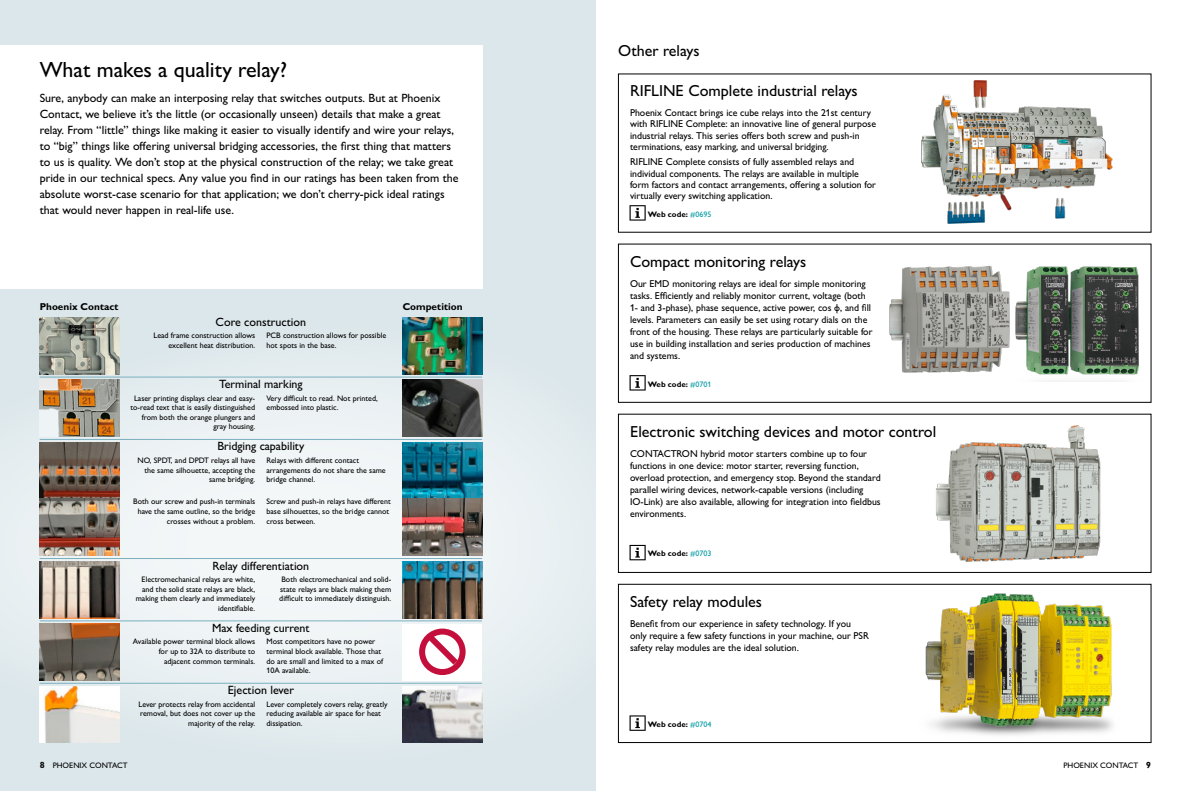
<style>
.page{position:relative;width:1191px;height:791px;background:#fff}
.page>*{position:absolute;margin:0;border:0;box-sizing:border-box;transform-origin:0 0}
.t1{font:22px "Px C Gill Alt One";color:#000}
.t2{font:16px "Px C Gill Alt One";color:#000}
.t3{font:12px/16px "Px C Gill Alt One";color:#000}
.t4{font:10px/12px "Px C Gill Alt One";color:#000}
.t5{font:700 10px "Px C Gill Alt One";color:#000}
.t6{font:8px/9.6px "Px C Gill Alt One";color:#000;text-align:right}
.t7{font:700 8px "Px C Gill Alt One";color:#000}
.s1{font-weight:400;color:#0099a1}
.s2{font-weight:700;font-size:9px}
</style>
<div class="page">
<div style="left:0;top:0;width:595px;height:791px;background:#dce7eb"></div>
<svg style="left:0;top:323px;width:577px;height:420px;fill:#e9f0f2"></svg>
<div style="left:0;top:45px;width:482px;height:244px;background:#fff"></div>
<img style="left:40px;top:317px;width:79px;height:57px">
<img style="left:40px;top:380px;width:79px;height:57px">
<img style="left:40px;top:442px;width:79px;height:114px">
<img style="left:40px;top:561px;width:79px;height:57px">
<img style="left:40px;top:624px;width:79px;height:56px">
<img style="left:40px;top:687px;width:79px;height:56px">
<img style="left:403px;top:317px;width:79px;height:57px">
<img style="left:403px;top:380px;width:79px;height:57px">
<img style="left:403px;top:442px;width:79px;height:114px">
<img style="left:403px;top:561px;width:79px;height:57px">
<div style="left:403px;top:624px;width:79px;height:56px;background:#fff"></div>
<img style="left:403px;top:686px;width:79px;height:57px">
<hr style="left:40px;top:377px;width:442px;height:1px;background:#7aafbe">
<hr style="left:40px;top:439px;width:442px;height:1px;background:#7aafbe">
<hr style="left:40px;top:558px;width:442px;height:1px;background:#7aafbe">
<hr style="left:40px;top:620px;width:442px;height:1px;background:#7aafbe">
<hr style="left:40px;top:683px;width:442px;height:1px;background:#7aafbe">
<div style="left:419px;top:628px;width:46px;height:47px;border:6px solid #c40f3c;border-radius:50%"></div>
<svg style="left:420px;top:628px;width:44px;height:43px"></svg>
<div style="left:618px;top:244px;width:533px;height:159px;border:1px solid #000"></div>
<div style="left:618px;top:414px;width:533px;height:159px;border:1px solid #000"></div>
<div style="left:618px;top:584px;width:533px;height:159px;border:1px solid #000"></div>
<img style="left:921px;top:80px;width:192px;height:144px">
<img style="left:889px;top:265px;width:121px;height:108px">
<img style="left:1015px;top:266px;width:124px;height:109px">
<img style="left:936px;top:425px;width:165px;height:137px">
<img style="left:925px;top:593px;width:188px;height:142px">
<svg style="left:629px;top:375px;width:16px;height:15px"></svg>
<svg style="left:629px;top:205px;width:16px;height:16px"></svg>
<svg style="left:629px;top:545px;width:16px;height:15px"></svg>
<svg style="left:629px;top:715px;width:16px;height:16px"></svg>
<h1 class="t1" style="left:40px;top:57px;width:249px">What makes a quality relay?</h1>
<p class="t3" style="left:40px;top:90px;width:420px">Sure, anybody can make an interposing relay that switches outputs. But at Phoenix Contact, we believe it’s the little (or occasionally unseen) details that make a great relay. From “little” things like making it easier to visually identify and wire your relays, to “big” things like offering universal bridging accessories, the first thing that matters to us is quality. We don’t stop at the physical construction of the relay; we take great pride in our technical specs. Any value you find in our ratings has been taken from the absolute worst-case scenario for that application; we don’t cherry-pick ideal ratings that would never happen in real-life use.</p>
<p class="t5" style="left:40px;top:301px;width:80px">Phoenix Contact</p>
<p class="t5" style="left:403px;top:301px;width:61px">Competition</p>
<h3 class="t3" style="left:216px;top:313px;width:92px">Core construction</h3>
<p class="t6" style="left:153px;top:331px;width:103px">Lead frame construction allows excellent heat distribution.</p>
<p class="t6" style="left:266px;top:331px;width:121px;text-align:left">PCB construction allows for possible hot spots in the base.</p>
<h3 class="t3" style="left:219px;top:376px;width:85px">Terminal marking</h3>
<p class="t6" style="left:130px;top:393px;width:126px">Laser printing displays clear and easy&shy;to-read text that is easily distinguished from both the orange plungers and gray housing.</p>
<p class="t6" style="left:266px;top:393px;width:113px;text-align:left">Very difficult to read. Not printed, embossed into plastic.</p>
<h3 class="t3" style="left:217px;top:438px;width:88px">Bridging capability</h3>
<p class="t6" style="left:138px;top:455px;width:119px">NO, SPDT, and DPDT relays all have the same silhouette, accepting the same bridging.</p>
<p class="t6" style="left:266px;top:455px;width:121px;text-align:left">Relays with different contact arrangements do not share the same bridge channel.</p>
<p class="t6" style="left:133px;top:497px;width:123px">Both our screw and push-in terminals have the same outline, so the bridge crosses without a problem.</p>
<p class="t6" style="left:266px;top:497px;width:126px;text-align:left">Screw and push-in relays have different base silhouettes, so the bridge cannot cross between.</p>
<h3 class="t3" style="left:212px;top:557px;width:98px">Relay differentiation</h3>
<p class="t6" style="left:136px;top:574px;width:121px">Electromechanical relays are white, and the solid state relays are black, making them clearly and immediately identifiable.</p>
<p class="t6" style="left:279px;top:574px;width:114px;text-align:justify">Both electromechanical and solid&shy;state relays are black making them difficult to immediately distinguish.</p>
<h3 class="t3" style="left:212px;top:620px;width:99px">Max feeding current</h3>
<p class="t6" style="left:133px;top:637px;width:124px">Available power terminal block allows for up to 32A to distribute to adjacent common terminals.</p>
<p class="t6" style="left:266px;top:637px;width:118px;text-align:left">Most competitors have no power terminal block available. Those that do are small and limited to a max of<br>10A available.</p>
<h3 class="t3" style="left:228px;top:682px;width:68px">Ejection lever</h3>
<p class="t6" style="left:138px;top:699px;width:118px">Lever protects relay from accidental removal, but does not cover up the majority of the relay.</p>
<p class="t6" style="left:266px;top:699px;width:123px;text-align:left">Lever completely covers relay, greatly reducing available air space for heat dissipation.</p>
<h2 class="t2" style="left:618px;top:41px;width:83px">Other relays</h2>
<h2 class="t2" style="left:630px;top:82px;width:229px">RIFLINE Complete industrial relays</h2>
<p class="t4" style="left:630px;top:107px;width:247px;line-height:11.2px">Phoenix Contact brings ice cube relays into the 21st century with RIFLINE Complete: an innovative line of general purpose industrial relays. This series offers both screw and push-in terminations, easy marking, and universal bridging.</p>
<p class="t4" style="left:630px;top:156px;width:247px;line-height:11.2px">RIFLINE Complete consists of fully assembled relays and individual components. The relays are available in multiple form factors and contact arrangements, offering a solution for virtually every switching application.</p>
<p class="t7" style="left:648px;top:209px;width:65px">Web code: <span class="s1">#0695</span></p>
<h2 class="t2" style="left:630px;top:252px;width:178px">Compact monitoring relays</h2>
<p class="t4" style="left:630px;top:278px;width:244px">Our EMD monitoring relays are ideal for simple monitoring tasks. Efficiently and reliably monitor current, voltage (both 1- and 3-phase), phase sequence, active power, cos φ, and fill levels. Parameters can easily be set using rotary dials on the front of the housing. These relays are particularly suitable for use in building installation and series production of machines and systems.</p>
<p class="t7" style="left:648px;top:379px;width:65px">Web code: <span class="s1">#0701</span></p>
<h2 class="t2" style="left:630px;top:422px;width:308px">Electronic switching devices and motor control</h2>
<p class="t4" style="left:630px;top:448px;width:252px">CONTACTRON hybrid motor starters combine up to four functions in one device: motor starter, reversing function, overload protection, and emergency stop. Beyond the standard parallel wiring devices, network-capable versions (including IO-Link) are also available, allowing for integration into fieldbus environments.</p>
<p class="t7" style="left:648px;top:549px;width:65px">Web code: <span class="s1">#0703</span></p>
<h2 class="t2" style="left:630px;top:592px;width:134px">Safety relay modules</h2>
<p class="t4" style="left:630px;top:618px;width:240px">Benefit from our experience in safety technology. If you only require a few safety functions in your machine, our PSR safety relay modules are the ideal solution.</p>
<p class="t7" style="left:648px;top:719px;width:65px">Web code: <span class="s1">#0704</span></p>
<p class="t6" style="left:40px;top:761px;width:89px"><span class="s2">8</span> PHOENIX CONTACT</p>
<p class="t6" style="left:1063px;top:761px;width:89px">PHOENIX CONTACT <span class="s2">9</span></p>
</div>
